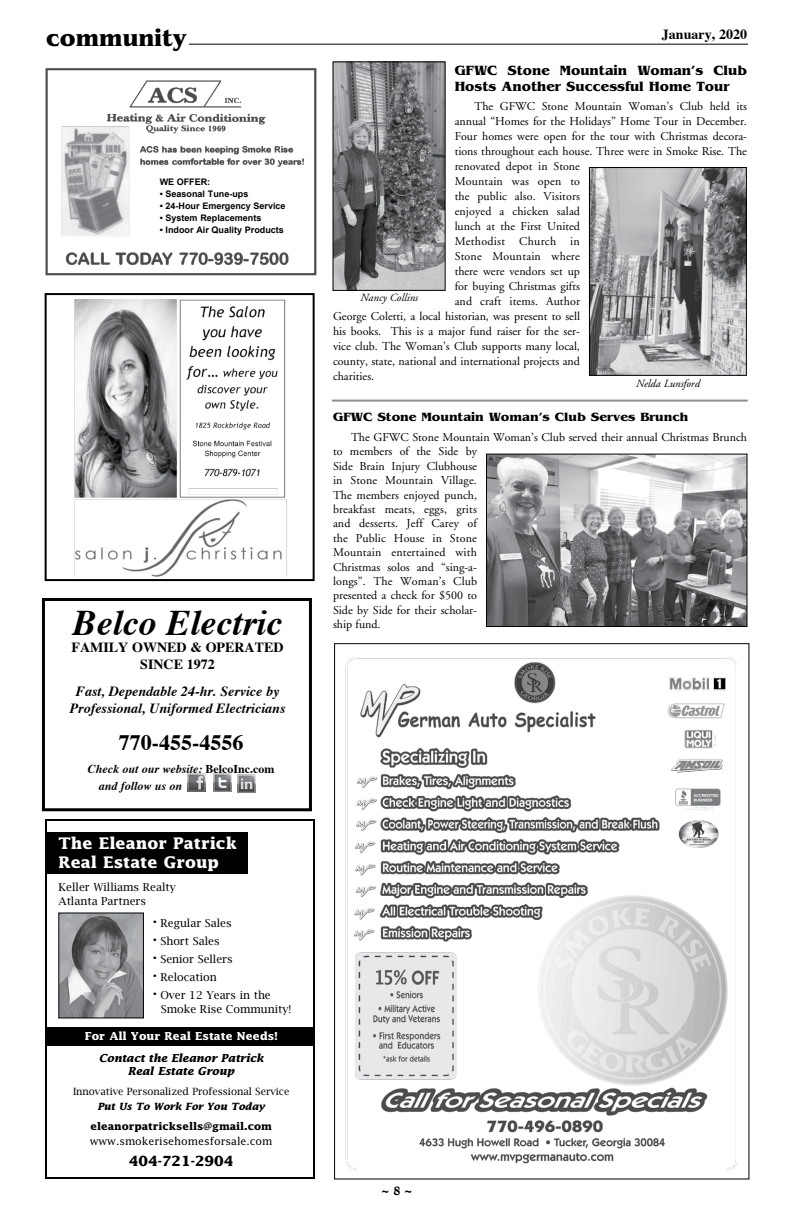
<style>
.page{position:relative;width:792px;height:1224px;background:#fff}
.page>*{position:absolute;margin:0;border:0;box-sizing:border-box;transform-origin:0 0}
.t1{font:italic 700 36px "Times";color:#000}
.t2{font:700 24px "Benguiat";color:#000}
.t3{font:700 22px "Times";color:#000}
.t4{font:700 16px/19.2px "Lucida";color:#fff}
.t5{font:italic 700 14px/16.8px "Times";color:#000;text-align:center}
.t6{font:700 14px/16.8px "Benguiat";color:#000}
.t7{font:700 14px/16.8px "Times";color:#000;text-align:center}
.t8{font:700 14px "Lucida";color:#000}
.t9{font:500 14px "Belwe";color:#000}
.t10{font:700 12.5px "Benguiat";color:#000;scale:1.04 1}
.t11{font:12px/14.4px "Adobe Garamond";color:#000}
.t12{font:italic 700 12px/17px "Times";color:#000}
.t13{font:12px "Adobe Garamond";letter-spacing:.025em;color:#000}
.t14{font:11px/13.2px "Lucida Bright";color:#000}
.t15{font:italic 700 11px/13.2px "Lucida";letter-spacing:-.01em;color:#000;text-align:center}
.t16{font:700 11px "Lucida";color:#fff}
.t17{font:italic 11px "Adobe Garamond";color:#000}
.t18{font:10.6px "Lucida";color:#000}
.t19{font:700 10.4px "Lucida";color:#000}
.t20{font:10px "Lucida Bright";color:#000}
.t21{font:italic 700 10px "Lucida";letter-spacing:-.01em;color:#000}
.t22{font:700 9px "Arial";color:#000}
.s1{font-style:normal}
.s2{font-size:18px}
</style>
<div class="page">
<hr style="left:189px;top:44px;width:559px;height:1px;background:#000">
<div style="left:42px;top:598px;width:270px;height:213px;border:3px solid #000"></div>
<img style="left:188px;top:774px;width:18px;height:18px">
<img style="left:213px;top:774px;width:18px;height:18px">
<img style="left:237px;top:774px;width:18px;height:18px">
<div style="left:45px;top:832px;width:203px;height:42px;background:#000"></div>
<div style="left:45px;top:1028px;width:270px;height:18px;background:#000"></div>
<div style="left:45px;top:819px;width:270px;height:360px;border:2px solid #000"></div>
<img style="left:60px;top:914px;width:82px;height:102px">
<div style="left:58px;top:912px;width:86px;height:106px;border:1px solid #000"></div>
<img style="left:346px;top:657px;width:391px;height:514px">
<img style="left:74px;top:300px;width:213px;height:277px">
<div style="left:45px;top:293px;width:270px;height:288px;border:2px solid #000"></div>
<img style="left:45px;top:68px;width:272px;height:208px">
<div style="left:160px;top:179px;width:140px;height:61px;background:#fff"></div>
<img style="left:488px;top:456px;width:258px;height:169px">
<div style="left:486px;top:454px;width:262px;height:173px;border:1px solid #000"></div>
<hr style="left:332px;top:400px;width:416px;height:2px;background:#8f9194">
<img style="left:591px;top:169px;width:154px;height:205px">
<div style="left:589px;top:167px;width:158px;height:209px;border:1px solid #000"></div>
<img style="left:334px;top:63px;width:110px;height:226px">
<div style="left:332px;top:61px;width:114px;height:230px;border:1px solid #000"></div>
<h2 class="t2" style="left:46px;top:24px;width:142px">community</h2>
<p class="t7" style="left:662px;top:27px;width:87px">January, 2020</p>
<p class="t22" style="left:160px;top:176px;width:52px">WE OFFER:</p>
<p class="t22" style="left:160px;top:188px;width:90px">• Seasonal Tune-ups</p>
<p class="t22" style="left:160px;top:200px;width:127px">• 24-Hour Emergency Service</p>
<p class="t22" style="left:160px;top:212px;width:103px">• System Replacements</p>
<p class="t22" style="left:160px;top:224px;width:126px">• Indoor Air Quality Products</p>
<h1 class="t1" style="left:73px;top:600px;width:211px">Belco Electric</h1>
<p class="t7" style="left:72px;top:640px;width:213px">FAMILY OWNED &amp; OPERATED<br>SINCE 1972</p>
<p class="t5" style="left:70px;top:683px;width:217px">Fast, Dependable 24-hr. Service by<br>Professional, Uniformed Electricians</p>
<h3 class="t3" style="left:119px;top:728px;width:126px">770-455-4556</h3>
<p class="t12" style="left:99px;top:761px;width:177px;text-indent:-11px">Check out our website: <span class="s1">BelcoInc.com </span>and follow us on</p>
<h3 class="t4" style="left:58px;top:834px;width:180px">The Eleanor Patrick<br>Real Estate Group</h3>
<p class="t14" style="left:58px;top:881px;width:119px">Keller Williams Realty<br>Atlanta Partners</p>
<p class="t14" style="left:149px;top:916px;width:84px"><span class="s2">•</span>Regular Sales</p>
<p class="t14" style="left:149px;top:934px;width:72px"><span class="s2">•</span>Short Sales</p>
<p class="t14" style="left:149px;top:952px;width:85px"><span class="s2">•</span>Senior Sellers</p>
<p class="t14" style="left:149px;top:970px;width:69px"><span class="s2">•</span>Relocation</p>
<p class="t14" style="left:161px;top:988px;width:132px;line-height:14px;text-indent:-11px"><span class="s2">•</span>Over 12 Years in the<br>Smoke Rise Community!</p>
<p class="t16" style="left:85px;top:1029px;width:194px">For All Your Real Estate Needs!</p>
<p class="t15" style="left:99px;top:1051px;width:166px">Contact the Eleanor Patrick<br>Real Estate Group</p>
<p class="t20" style="left:73px;top:1086px;width:218px">Innovative Personalized Professional Service</p>
<p class="t21" style="left:98px;top:1100px;width:169px">Put Us To Work For You Today</p>
<p class="t19" style="left:90px;top:1120px;width:183px">eleanorpatricksells@gmail.com</p>
<p class="t18" style="left:90px;top:1135px;width:184px">www.smokerisehomesforsale.com</p>
<p class="t8" style="left:129px;top:1153px;width:106px">404-721-2904</p>
<p class="t6" style="left:455px;top:61px;width:294px">GFWC Stone Mountain Woman’s Club<br>Hosts Another Successful Home Tour</p>
<p class="t11" style="left:474px;top:100px;width:274px">The GFWC Stone Mountain Woman’s Club held its</p>
<p class="t11" style="left:455px;top:115px;width:294px">annual “Homes for the Holidays” Home Tour in December.</p>
<p class="t11" style="left:455px;top:130px;width:294px">Four homes were open for the tour with Christmas decora-</p>
<p class="t11" style="left:455px;top:145px;width:294px">tions throughout each house. Three were in Smoke Rise. The</p>
<p class="t11" style="left:455px;top:160px;width:127px">renovated depot in Stone</p>
<p class="t11" style="left:455px;top:175px;width:127px">Mountain was open to</p>
<p class="t11" style="left:455px;top:190px;width:127px">the public also. Visitors</p>
<p class="t11" style="left:455px;top:205px;width:127px">enjoyed a chicken salad</p>
<p class="t11" style="left:455px;top:220px;width:127px">lunch at the First United</p>
<p class="t13" style="left:455px;top:235px;width:127px">Methodist Church in</p>
<p class="t11" style="left:455px;top:250px;width:127px">Stone Mountain where</p>
<p class="t11" style="left:455px;top:265px;width:127px">there were vendors set up</p>
<p class="t11" style="left:455px;top:280px;width:127px">for buying Christmas gifts</p>
<p class="t11" style="left:455px;top:295px;width:127px">and craft items. Author</p>
<p class="t11" style="left:333px;top:310px;width:248px">George Coletti, a local historian, was present to sell</p>
<p class="t11" style="left:333px;top:325px;width:248px">his books. This is a major fund raiser for the ser-</p>
<p class="t11" style="left:333px;top:340px;width:248px">vice club. The Woman’s Club supports many local,</p>
<p class="t11" style="left:333px;top:355px;width:249px">county, state, national and international projects and</p>
<p class="t11" style="left:333px;top:370px;width:43px">charities.</p>
<p class="t17" style="left:636px;top:378px;width:65px">Nelda Lunsford</p>
<p class="t17" style="left:360px;top:292px;width:59px">Nancy Collins</p>
<p class="t10" style="left:333px;top:409px;width:343px">GFWC Stone Mountain Woman’s Club Serves Brunch</p>
<p class="t11" style="left:333px;top:430px;width:416px;text-indent:18px">The GFWC Stone Mountain Woman’s Club served their annual Christmas Brunch to members of the Side by<br>Side Brain Injury Clubhouse<br>in Stone Mountain Village.<br>The members enjoyed punch,<br>breakfast meats, eggs, grits<br>and desserts. Jeff Carey of<br>the Public House in Stone<br>Mountain entertained with<br>Christmas solos and “sing-a-<br>longs”. The Woman’s Club<br>presented a check for $500 to<br>Side by Side for their scholar-<br>ship fund.</p>
<p class="t9" style="left:381px;top:1182px;width:33px">~ 8 ~</p>
</div>
